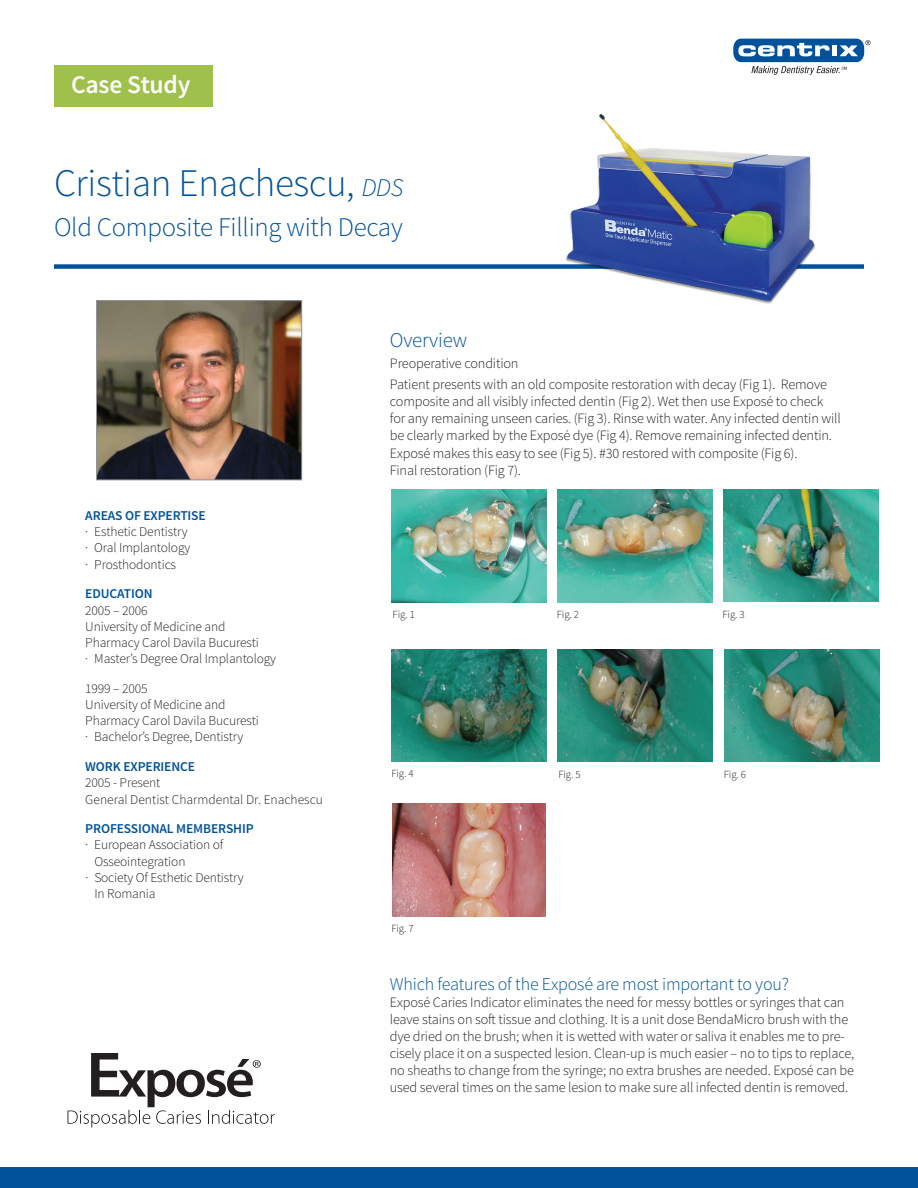
<style>
.page{position:relative;width:918px;height:1188px;background:#fff}
.page>*{position:absolute;margin:0;border:0;box-sizing:border-box;transform-origin:0 0}
.t1{font:300 39px "Source Sans Pro";letter-spacing:-.01em;color:#01529b}
.t2{font:300 26.85px "Source Sans Pro";letter-spacing:-.01em;color:#01529b}
.t3{font:600 25.5px "Source Sans Pro";letter-spacing:-.01em;color:#fff}
.t4{font:300 21px "Source Sans Pro";letter-spacing:-.01em;color:#01529b}
.t5{font:300 18px "Source Sans Pro";letter-spacing:-.01em;color:#01529b}
.t6{font:300 14.25px/17.1px "Source Sans Pro";letter-spacing:-.01em;color:#231f20}
.t7{font:300 13.5px/16.2px "Source Sans Pro";letter-spacing:-.01em;color:#231f20}
.t8{font:600 13.5px "Source Sans Pro";letter-spacing:-.01em;color:#01529b}
.t9{font:300 10.95px "Source Sans Pro";letter-spacing:-.01em;color:#231f20}
.s1{font-style:italic;font-size:25.5px}
</style>
<div class="page">
<div style="left:0;top:1167px;width:918px;height:21px;background:#01529b"></div>
<svg style="left:733px;top:39px;width:138px;height:36px"></svg>
<div style="left:54px;top:264px;width:810px;height:5px;background:#01529b"></div>
<div style="left:54px;top:65px;width:158px;height:41px;background:#a0c04c"></div>
<img style="left:392px;top:490px;width:154px;height:112px">
<img style="left:557px;top:490px;width:155px;height:112px">
<img style="left:557px;top:649px;width:155px;height:112px">
<img style="left:392px;top:804px;width:154px;height:112px">
<img style="left:724px;top:649px;width:155px;height:112px">
<img style="left:724px;top:489px;width:155px;height:113px">
<img style="left:392px;top:649px;width:154px;height:113px">
<img style="left:552px;top:114px;width:289px;height:190px">
<svg style="left:68px;top:1053px;width:207px;height:74px"></svg>
<img style="left:98px;top:302px;width:202px;height:176px">
<div style="left:96px;top:300px;width:206px;height:180px;border:1px solid #939598"></div>
<h3 class="t3" style="left:71px;top:68px;width:121px">Case Study</h3>
<h1 class="t1" style="left:54px;top:159px;width:351px">Cristian Enachescu, <span class="s1">DDS</span></h1>
<h2 class="t2" style="left:54px;top:211px;width:350px">Old Composite Filling with Decay</h2>
<p class="t8" style="left:85px;top:507px;width:122px">AREAS OF EXPERTISE</p>
<p class="t7" style="left:85px;top:524px;width:107px">· Esthetic Dentistry · Oral Implantology · Prosthodontics</p>
<p class="t8" style="left:85px;top:585px;width:69px">EDUCATION</p>
<p class="t7" style="left:85px;top:602px;width:192px">2005 – 2006<br>University of Medicine and<br>Pharmacy Carol Davila Bucuresti<br>· Master’s Degree Oral Implantology</p>
<p class="t7" style="left:85px;top:680px;width:175px">1999 – 2005<br>University of Medicine and<br>Pharmacy Carol Davila Bucuresti · Bachelor’s Degree, Dentistry</p>
<p class="t8" style="left:85px;top:758px;width:111px">WORK EXPERIENCE</p>
<p class="t7" style="left:85px;top:775px;width:239px">2005 - Present<br>General Dentist Charmdental Dr. Enachescu</p>
<p class="t8" style="left:85px;top:820px;width:170px">PROFESSIONAL MEMBERSHIP</p>
<p class="t7" style="left:85px;top:837px;width:140px">· European Association of</p>
<p class="t7" style="left:94px;top:853px;width:93px">Osseointegration</p>
<p class="t7" style="left:85px;top:869px;width:160px">· Society Of Esthetic Dentistry</p>
<p class="t7" style="left:94px;top:886px;width:63px">In Romania</p>
<h3 class="t4" style="left:390px;top:328px;width:79px">Overview</h3>
<p class="t6" style="left:390px;top:352px;width:439px;line-height:21.5px">Preoperative condition<br>Patient presents with an old composite restoration with decay (Fig 1). Remove</p>
<p class="t6" style="left:390px;top:393px;width:453px">composite and all visibly infected dentin (Fig 2). Wet then use Exposé to check for any remaining unseen caries. (Fig 3). Rinse with water. Any infected dentin will be clearly marked by the Exposé dye (Fig 4). Remove remaining infected dentin.<br>Exposé makes this easy to see (Fig 5). #30 restored with composite (Fig 6).<br>Final restoration (Fig 7).</p>
<p class="t9" style="left:393px;top:608px;width:24px">Fig. 1</p>
<p class="t9" style="left:557px;top:608px;width:24px">Fig. 2</p>
<p class="t9" style="left:723px;top:608px;width:24px">Fig. 3</p>
<p class="t9" style="left:391px;top:766px;width:24px">Fig. 4</p>
<p class="t9" style="left:391px;top:922px;width:24px">Fig. 7</p>
<p class="t9" style="left:558px;top:767px;width:24px">Fig. 5</p>
<p class="t9" style="left:724px;top:767px;width:24px">Fig. 6</p>
<p class="t5" style="left:390px;top:973px;width:401px">Which features of the Exposé are most important to you?</p>
<p class="t6" style="left:390px;top:994px;width:466px">Exposé Caries Indicator eliminates the need for messy bottles or syringes that can leave stains on soft tissue and clothing. It is a unit dose BendaMicro brush with the dye dried on the brush; when it is wetted with water or saliva it enables me to pre&shy;cisely place it on a suspected lesion. Clean-up is much easier – no to tips to replace, no sheaths to change from the syringe; no extra brushes are needed. Exposé can be used several times on the same lesion to make sure all infected dentin is removed.</p>
</div>
